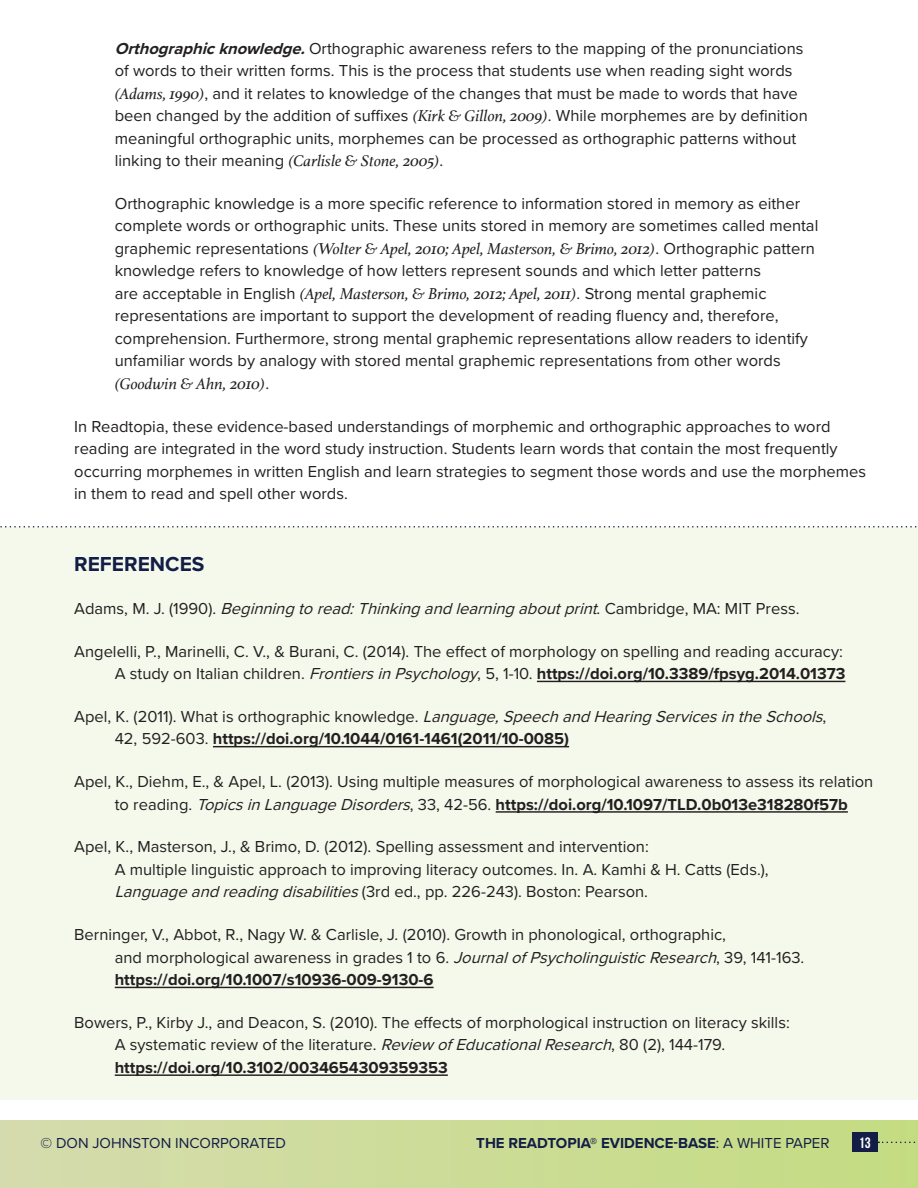
<style>
.page{position:relative;width:918px;height:1188px;background:#fff}
.page>*{position:absolute;margin:0;border:0;box-sizing:border-box;transform-origin:0 0}
.Section_Header__1st{font:700 21px "Proxima Nova";color:#131d46}
.Body_Text__REFERENCE{font:16.5px/22.5px "Proxima Nova";color:#231f20}
.Body_Text__2nd_Sub-S{font:16.5px/22.5px "Proxima Nova";color:#231f20}
.Body_Text__1st_Sub-S{font:16.5px/22.5px "Proxima Nova";color:#231f20}
.Body_Text__REFERENCE-2{font:italic 16.5px "Proxima Nova";color:#231f20}
.t1{font:700 15px "Proxima Nova";color:#131d46}
.t2{font:15px "Proxima Nova";color:#131d46}
.t3{font:15px "Bebas Neue";color:#fff}
.s1{font-weight:700;font-style:italic}
.s2{font-family:"Athelas";font-style:italic}
.s3{font-style:normal}
.s4{font-style:italic}
.s5{font-weight:700}
.s6{font-weight:400}
</style>
<div class="page">
<div style="left:0;top:1121px;width:918px;height:67px;background:linear-gradient(to right,#d5dcae,#c4dc81)"></div>
<div style="left:0;top:528px;width:918px;height:572px;background:#f5f9ec"></div>
<svg style="left:878px;top:1142px;width:40px;height:1px"></svg>
<svg style="left:0;top:526px;width:918px;height:2px"></svg>
<div style="left:852px;top:1133px;width:26px;height:19px;background:#131d46"></div>
<hr style="left:537px;top:681px;width:308px;height:1px;background:#231f20">
<hr style="left:213px;top:746px;width:356px;height:1px;background:#231f20">
<hr style="left:496px;top:811px;width:352px;height:2px;background:#231f20">
<hr style="left:115px;top:987px;width:319px;height:1px;background:#231f20">
<hr style="left:115px;top:1074px;width:333px;height:2px;background:#231f20">
<p class="Body_Text__2nd_Sub-S" style="left:115px;top:36px;width:695px"><span class="s1">Orthographicknowledge.</span>Orthographic awareness refers to the mapping of the pronunciations of words to their written forms. This is the process that students use when reading sight words <span class="s2">(Adams, 1990)</span>, and it relates to knowledge of the changes that must be made to words that have been changed by the addition of suffixes <span class="s2">(Kirk &amp; Gillon, 2009)</span>. While morphemes are by definition meaningful orthographic units, morphemes can be processed as orthographic patterns without linking to their meaning <span class="s2">(Carlisle &amp; Stone, 2005)</span>.</p>
<p class="Body_Text__2nd_Sub-S" style="left:115px;top:191px;width:705px">Orthographic knowledge is a more specific reference to information stored in memory as either complete words or orthographic units. These units stored in memory are sometimes called mental graphemic representations <span class="s2">(Wolter &amp; Apel, 2010; Apel, Masterson, &amp; Brimo, 2012)</span>. Orthographic pattern knowledge refers to knowledge of how letters represent sounds and which letter patterns<br>are acceptable in English <span class="s2">(Apel, Masterson, &amp; Brimo, 2012; Apel, 2011)</span>. Strong mental graphemic representations are important to support the development of reading fluency and, therefore, comprehension. Furthermore, strong mental graphemic representations allow readers to identify unfamiliar words by analogy with stored mental graphemic representations from other words <span class="s2">(Goodwin &amp; Ahn, 2010)</span>.</p>
<p class="Body_Text__1st_Sub-S" style="left:74px;top:414px;width:793px">In Readtopia, these evidence-based understandings of morphemic and orthographic approaches to word reading are integrated in the word study instruction. Students learn words that contain the most frequently occurring morphemes in written English and learn strategies to segment those words and use the morphemes in them to read and spell other words.</p>
<p class="Section_Header__1st" style="left:74px;top:548px;width:132px">REFERENCES</p>
<p class="Body_Text__REFERENCE-2" style="left:74px;top:596px;width:727px"><span class="s3">A d a m s , M . J . (1 9 9 0 ) .</span> Beginningtoread:Thinkingandlearningaboutprint<span class="s3">. C a m b r i d g e , M A : M I T P r e s s .</span></p>
<p class="Body_Text__REFERENCE" style="left:74px;top:639px;width:773px;text-align:right">Angelelli, P., Marinelli, C. V., &amp; Burani, C. (2014). The effect of morphology on spelling and reading accuracy:<br>A study on Italian children. <span class="s4">FrontiersinPsychology</span>, 5, 1-10. <span class="s5">https://doi.org/10.3389/fpsyg.2014.01373</span></p>
<p class="Body_Text__REFERENCE" style="left:115px;top:704px;width:716px;text-indent:-40px">A p e l , K . ( 2 0 1 1 ) . W h a t i s o rt h o g r a p h i c k n o w l e d g e . <span class="s4">Language,SpeechandHearingServicesintheSchools</span>,<br>42, 592-603. <span class="s5">https://doi.org/10.1044/0161-1461(2011/10-0085)</span></p>
<p class="Body_Text__REFERENCE" style="left:115px;top:770px;width:760px;text-indent:-41px">Apel, K., Diehm, E., &amp; Apel, L. (2013). Using multiple measures of morphological awareness to assess its relation to reading. <span class="s4">TopicsinLanguageDisorders</span>, 33, 42-56. <span class="s5">https://doi.org/10.1097/TLD.0b013e318280f57b</span></p>
<p class="Body_Text__REFERENCE" style="left:115px;top:835px;width:656px;text-indent:-40px">Apel, K., Masterson, J., &amp; Brimo, D. (2012). Spelling assessment and intervention:<br>A multiple linguistic approach to improving literacy outcomes. In. A. Kamhi &amp; H. Catts (Eds.),<br><span class="s4">Languageandreadingdisabilities</span>(3rd ed., pp. 226-243). Boston: Pearson.</p>
<p class="Body_Text__REFERENCE" style="left:115px;top:923px;width:691px;text-indent:-41px">Berninger, V., Abbot, R., Nagy W. &amp; Carlisle, J. (2010). Growth in phonological, orthographic,<br>and morphological awareness in grades 1 to 6. <span class="s4">JournalofPsycholinguisticResearch</span>, 39, 141-163. <span class="s5">https://doi.org/10.1007/s10936-009-9130-6</span></p>
<p class="Body_Text__REFERENCE" style="left:115px;top:1010px;width:677px;text-indent:-40px">Bowers, P., Kirby J., and Deacon, S. (2010). The effects of morphological instruction on literacy skills:<br>A systematic review of the literature. <span class="s4">Review ofEducationalResearch</span>, 80 (2), 144-179. <span class="s5">https://doi.org/10.3102/0034654309359353</span></p>
<p class="t2" style="left:41px;top:1131px;width:247px">© DON JOHNSTON INCORPORATED</p>
<p class="t1" style="left:476px;top:1131px;width:355px">THE READTOPIA® EVIDENCE-BASE<span class="s6">: A WHITE PAPER</span></p>
<p class="t3" style="left:859px;top:1134px;width:13px">13</p>
</div>
